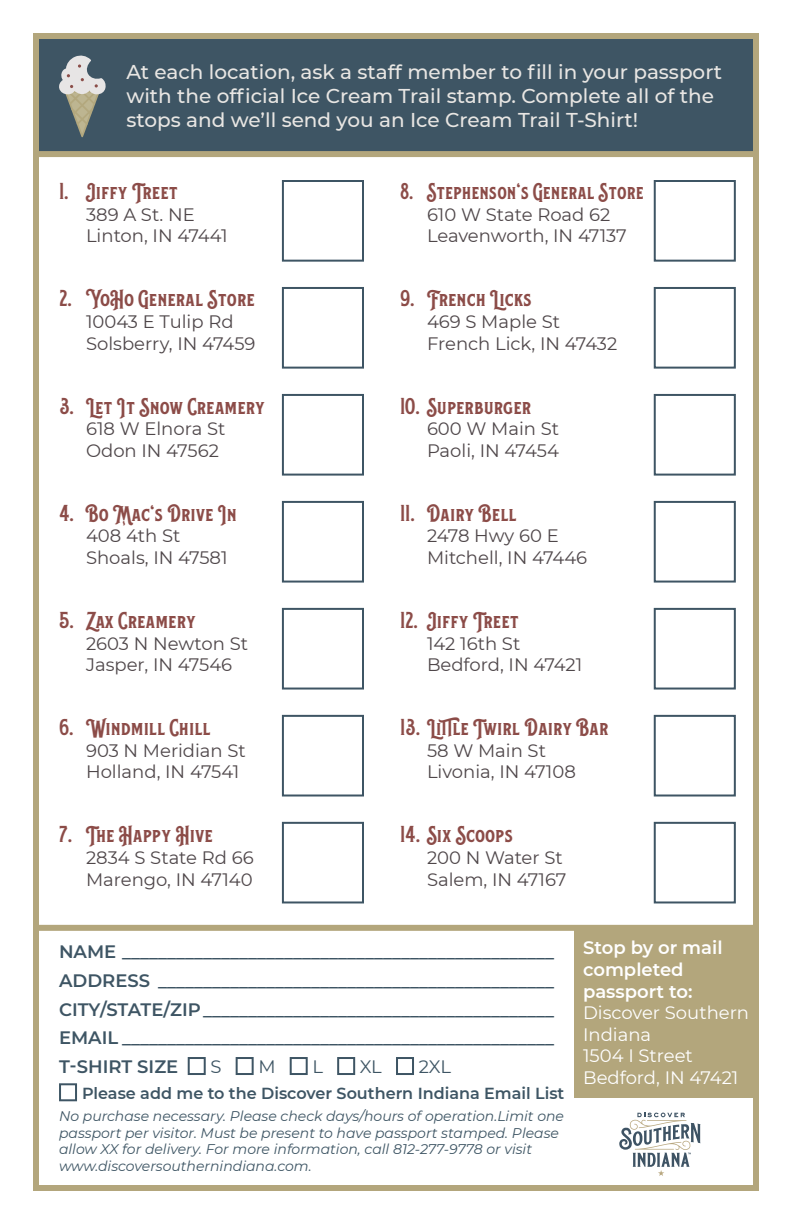
<style>
.page{position:relative;width:792px;height:1224px;background:#fff}
.page>*{position:absolute;margin:0;border:0;box-sizing:border-box;transform-origin:0 0}
.t1{font:24px "Balford Base";color:#8c4c48}
.t2{font:24px "Balford Base";color:#8c4c48;scale:.95 1}
.t3{font:500 20px/24px "Montserrat";color:#e8e6e3}
.t4{font:18px/21.6px "Montserrat";color:#4f474a}
.Info{font:600 18px "Montserrat";color:#3e5564}
.t5{font:18px/21.6px "Montserrat";color:#fff}
.t6{font:600 18px "Montserrat";color:#fff}
.Info-2{font:18px "Montserrat";color:#3e5564}
.Info-3{font:600 16px "Montserrat";color:#3e5564}
.Info-4{font:italic 14px/16.8px "Montserrat";color:#3e5564}
</style>
<div class="page">
<div style="left:33px;top:33px;width:726px;height:124px;background:#3e5564;border:6px solid #b3a67c"></div>
<div style="left:33px;top:33px;width:726px;height:1158px;border:6px solid #b3a67c"></div>
<svg style="left:59px;top:56px;width:47px;height:81px"></svg>
<div style="left:282px;top:180px;width:82px;height:82px;border:2px solid #3e5564"></div>
<div style="left:654px;top:180px;width:82px;height:82px;border:2px solid #3e5564"></div>
<div style="left:282px;top:287px;width:82px;height:82px;border:2px solid #3e5564"></div>
<div style="left:654px;top:287px;width:82px;height:82px;border:2px solid #3e5564"></div>
<div style="left:282px;top:394px;width:82px;height:82px;border:2px solid #3e5564"></div>
<div style="left:654px;top:394px;width:82px;height:82px;border:2px solid #3e5564"></div>
<div style="left:282px;top:501px;width:82px;height:82px;border:2px solid #3e5564"></div>
<div style="left:654px;top:501px;width:82px;height:82px;border:2px solid #3e5564"></div>
<div style="left:282px;top:608px;width:82px;height:82px;border:2px solid #3e5564"></div>
<div style="left:654px;top:608px;width:82px;height:82px;border:2px solid #3e5564"></div>
<div style="left:282px;top:715px;width:82px;height:82px;border:2px solid #3e5564"></div>
<div style="left:654px;top:715px;width:82px;height:82px;border:2px solid #3e5564"></div>
<div style="left:282px;top:822px;width:82px;height:81px;border:2px solid #3e5564"></div>
<div style="left:654px;top:822px;width:82px;height:81px;border:2px solid #3e5564"></div>
<div style="left:36px;top:925px;width:723px;height:6px;background:#b3a67c"></div>
<div style="left:574px;top:928px;width:182px;height:169px;background:#b3a67c"></div>
<div style="left:188px;top:1057px;width:18px;height:18px;border:2px solid #3e5564"></div>
<div style="left:236px;top:1057px;width:18px;height:18px;border:2px solid #3e5564"></div>
<div style="left:290px;top:1057px;width:18px;height:18px;border:2px solid #3e5564"></div>
<div style="left:337px;top:1057px;width:18px;height:18px;border:2px solid #3e5564"></div>
<div style="left:396px;top:1057px;width:18px;height:18px;border:2px solid #3e5564"></div>
<div style="left:59px;top:1083px;width:18px;height:18px;border:2px solid #3e5564"></div>
<svg style="left:619px;top:1113px;width:82px;height:63px"></svg>
<p class="t3" style="left:126px;top:59px;width:597px">At each location, ask a staff member to fill in your passport with the official Ice Cream Trail stamp. Complete all of the</p>
<p class="t3" style="left:126px;top:107px;width:513px">stops and we’ll send you an Ice Cream Trail T-Shirt!</p>
<p class="t1" style="left:59px;top:179px;width:120px">1. Jiffy Treet</p>
<p class="t4" style="left:86px;top:203px;width:143px">389 A St. NE<br>Linton, IN 47441</p>
<p class="t1" style="left:59px;top:286px;width:197px">2. YoHo General Store</p>
<p class="t4" style="left:86px;top:310px;width:171px">10043 E Tulip Rd<br>Solsberry, IN 47459</p>
<p class="t1" style="left:59px;top:393px;width:208px">3. Let It Snow Creamery</p>
<p class="t4" style="left:86px;top:417px;width:141px">618 W Elnora St<br>Odon IN 47562</p>
<p class="t1" style="left:59px;top:500px;width:180px">4. Bo Mac’s Drive In</p>
<p class="t4" style="left:86px;top:525px;width:143px">408 4th St<br>Shoals, IN 47581</p>
<p class="t1" style="left:59px;top:608px;width:139px">5. Zax Creamery</p>
<p class="t4" style="left:86px;top:632px;width:164px">2603 N Newton St<br>Jasper, IN 47546</p>
<p class="t1" style="left:59px;top:715px;width:153px">6. Windmill Chill</p>
<p class="t4" style="left:86px;top:739px;width:161px">903 N Meridian St<br>Holland, IN 47541</p>
<p class="t1" style="left:59px;top:822px;width:155px">7. The Happy Hive</p>
<p class="t4" style="left:86px;top:846px;width:169px">2834 S State Rd 66<br>Marengo, IN 47140</p>
<p class="t2" style="left:400px;top:179px;width:258px">8. Stephenson’s General Store</p>
<p class="t4" style="left:427px;top:203px;width:201px">610 W State Road 62<br>Leavenworth, IN 47137</p>
<p class="t1" style="left:400px;top:286px;width:134px">9. French Licks</p>
<p class="t4" style="left:427px;top:310px;width:192px">469 S Maple St<br>French Lick, IN 47432</p>
<p class="t1" style="left:400px;top:393px;width:133px">10. Superburger</p>
<p class="t4" style="left:427px;top:417px;width:134px">600 W Main St<br>Paoli, IN 47454</p>
<p class="t1" style="left:400px;top:500px;width:118px">11. Dairy Bell</p>
<p class="t4" style="left:427px;top:525px;width:162px">2478 Hwy 60 E<br>Mitchell, IN 47446</p>
<p class="t1" style="left:400px;top:608px;width:120px">12. Jiffy Treet</p>
<p class="t4" style="left:427px;top:632px;width:157px">142 16th St<br>Bedford, IN 47421</p>
<p class="t1" style="left:400px;top:715px;width:210px">13. Little Twirl Dairy Bar</p>
<p class="t4" style="left:427px;top:739px;width:150px">58 W Main St<br>Livonia, IN 47108</p>
<p class="t1" style="left:400px;top:822px;width:115px">14. Six Scoops</p>
<p class="t4" style="left:427px;top:846px;width:141px">200 N Water St<br>Salem, IN 47167</p>
<p class="Info" style="left:59px;top:939px;width:496px">NAME ________________________________________________</p>
<p class="Info" style="left:59px;top:968px;width:496px">ADDRESS ____________________________________________</p>
<p class="Info" style="left:59px;top:997px;width:496px">CITY/STATE/ZIP_______________________________________</p>
<p class="Info" style="left:59px;top:1025px;width:496px">EMAIL ________________________________________________</p>
<p class="Info" style="left:59px;top:1054px;width:121px">T-SHIRT SIZE</p>
<p class="Info-2" style="left:210px;top:1054px;width:13px">S</p>
<p class="Info-2" style="left:258px;top:1054px;width:19px">M</p>
<p class="Info-2" style="left:312px;top:1054px;width:12px">L</p>
<p class="Info-2" style="left:360px;top:1054px;width:23px">XL</p>
<p class="Info-2" style="left:419px;top:1054px;width:34px">2XL</p>
<p class="Info-3" style="left:82px;top:1082px;width:484px">Please add me to the Discover Southern Indiana Email List</p>
<p class="Info-4" style="left:59px;top:1107px;width:507px">No purchase necessary. Please check days/hours of operation.Limit one passport per visitor. Must be present to have passport stamped. Please allow XX for delivery. For more information, call 812-277-9778 or visit www.discoversouthernindiana.com.</p>
<p class="t6" style="left:583px;top:935px;width:141px">Stop by or mail</p>
<p class="t6" style="left:583px;top:957px;width:102px">completed</p>
<p class="t6" style="left:583px;top:978px;width:111px">passport to:</p>
<p class="t5" style="left:583px;top:1001px;width:167px">Discover Southern<br>Indiana</p>
<p class="t5" style="left:583px;top:1045px;width:111px">1504 I Street</p>
<p class="t5" style="left:583px;top:1066px;width:157px">Bedford, IN 47421</p>
</div>
